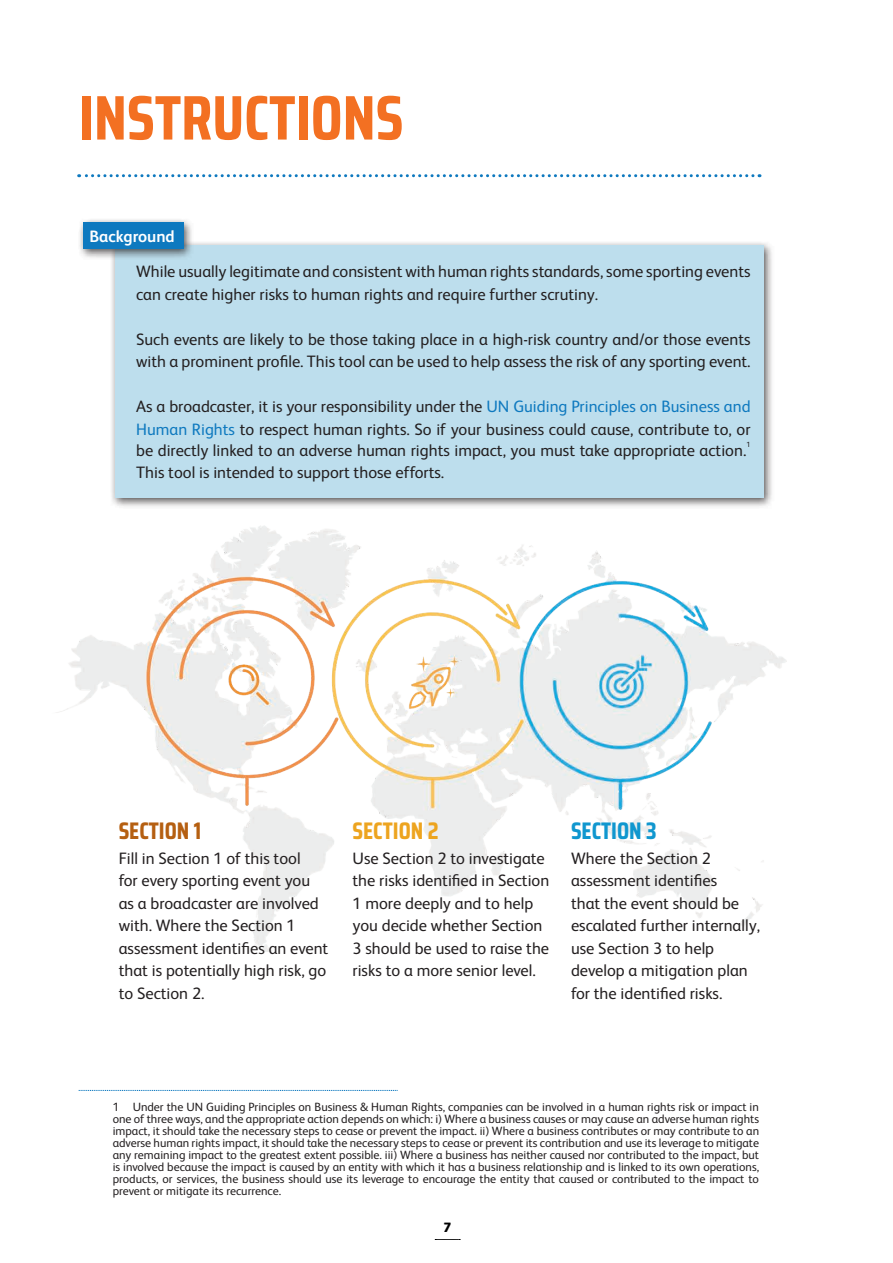
<style>
.page{position:relative;width:893px;height:1263px;background:#fff}
.page>*{position:absolute;margin:0;border:0;box-sizing:border-box;transform-origin:0 0}
.t1{font:700 63px "Saira Condensed";color:#f37022}
.t2{font:700 24px "Saira Condensed";color:#b55f11}
.t3{font:700 24px "Saira Condensed";color:#eda41f}
.t4{font:700 24px "Saira Condensed";color:#1097cf}
.t5{font:16.5px/22.5px "FS Albert";color:#231f20}
.t6{font:700 16.5px "FS Albert";color:#fff}
.t7{font:800 13.5px "FS Albert";color:#000}
.t8{font:12px/12px "FS Albert";color:#231f20;text-align:justify}
.t9{font:7.5px "FS Albert";color:#231f20}
.s1{color:#0e79bf}
</style>
<div class="page">
<svg style="left:435px;top:1239px;width:25px;height:1px"></svg>
<svg style="left:79px;top:174px;width:674px;height:3px"></svg>
<svg style="left:79px;top:1090px;width:319px;height:1px"></svg>
<div style="left:110px;top:240px;width:664px;height:269px;background:#231f20;opacity:.75"></div>
<div style="left:115px;top:245px;width:648px;height:252px;background:#bddeed"></div>
<div style="left:78px;top:217px;width:117px;height:43px;background:#231f20;opacity:.75"></div>
<div style="left:83px;top:223px;width:100px;height:26px;background:#0e79bf"></div>
<img style="left:56px;top:526px;width:731px;height:425px">
<h1 class="t1" style="left:79px;top:70px;width:326px">INSTRUCTIONS</h1>
<p class="t6" style="left:89px;top:225px;width:87px">Background</p>
<p class="t5" style="left:136px;top:259px;width:616px">While usually legitimate and consistent with human rights standards, some sporting events can create higher risks to human rights and require further scrutiny.</p>
<p class="t5" style="left:136px;top:327px;width:616px">Such events are likely to be those taking place in a high-risk country and/or those events with a prominent profile. This tool can be used to help assess the risk of any sporting event.</p>
<p class="t5" style="left:136px;top:394px;width:616px">As a broadcaster, it is your responsibility under the <span class="s1">UN Guiding Principles on Business and<br>Human Rights</span> to respect human rights. So if your business could cause, contribute to, or</p>
<p class="t5" style="left:136px;top:438px;width:612px">be directly linked to an adverse human rights impact, you must take appropriate action.</p>
<p class="t9" style="left:746px;top:439px;width:6px">1</p>
<p class="t5" style="left:136px;top:460px;width:310px">This tool is intended to support those efforts.</p>
<h2 class="t2" style="left:119px;top:812px;width:84px">SECTION 1</h2>
<h2 class="t3" style="left:353px;top:812px;width:87px">SECTION 2</h2>
<h2 class="t4" style="left:571px;top:812px;width:87px">SECTION 3</h2>
<p class="t5" style="left:119px;top:846px;width:211px">Fill in Section 1 of this tool<br>for every sporting event you as a broadcaster are involved with. Where the Section 1 assessment identifies an event that is potentially high risk, go to Section 2.</p>
<p class="t5" style="left:353px;top:846px;width:198px">Use Section 2 to investigate the risks identified in Section<br>1 more deeply and to help you decide whether Section<br>3 should be used to raise the risks to a more senior level.</p>
<p class="t5" style="left:571px;top:846px;width:191px">Where the Section 2 assessment identifies<br>that the event should be escalated further internally, use Section 3 to help develop a mitigation plan for the identified risks.</p>
<p class="t8" style="left:113px;top:1100px;width:648px">1 Under the UN Guiding Principles on Business &amp; Human Rights, companies can be involved in a human rights risk or impact in one of three ways, and the appropriate action depends on which: i) Where a business causes or may cause an adverse human rights impact, it should take the necessary steps to cease or prevent the impact. ii) Where a business contributes or may contribute to an adverse human rights impact, it should take the necessary steps to cease or prevent its contribution and use its leverage to mitigate any remaining impact to the greatest extent possible. iii) Where a business has neither caused nor contributed to the impact, but is involved because the impact is caused by an entity with which it has a business relationship and is linked to its own operations, products, or services, the business should use its leverage to encourage the entity that caused or contributed to the impact to prevent or mitigate its recurrence.</p>
<p class="t7" style="left:443px;top:1218px;width:9px">7</p>
</div>
